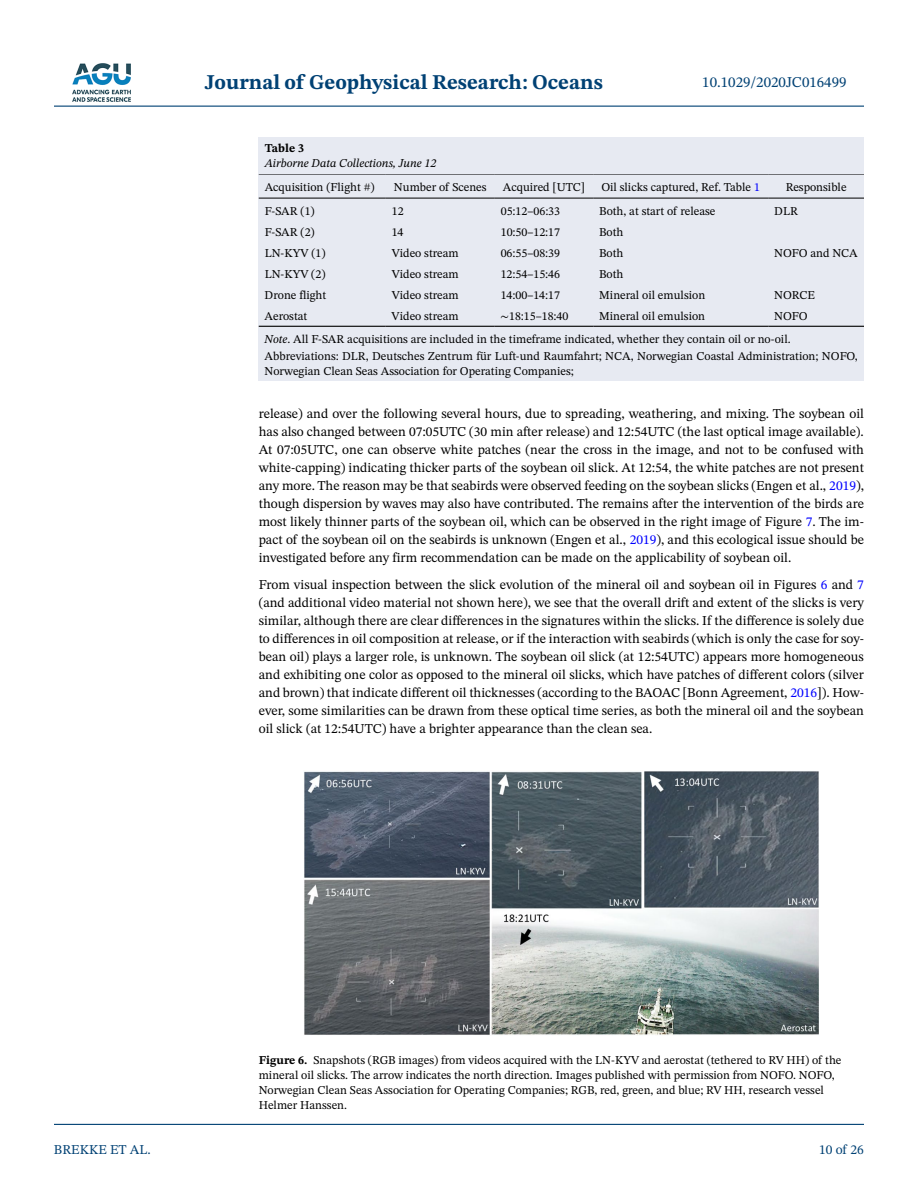
<style>
.page{position:relative;width:918px;height:1188px;background:#fff}
.page>*{position:absolute;margin:0;border:0;box-sizing:border-box;transform-origin:0 0}
.t1{font:700 21px "STIX Two Text";color:#004174}
.t2{font:15px "STIX Two Text";color:#004174}
.t3{font:13.5px/18px "STIX Two Text";color:#000;text-align:justify}
.t4{font:13.5px "STIX Two Text";color:#004174}
.t5{font:12px/15px "STIX Two Text";color:#000}
.t6{font:italic 12px "STIX Two Text";color:#000}
.t7{font:700 12px "STIX Two Text";color:#000}
.s1{color:#00f}
.s2{font-family:"STIX Two Math"}
.s3{font-style:italic}
.s4{font-weight:700}
</style>
<div class="page">
<hr style="left:54px;top:106px;width:810px;height:1px;background:#004174">
<hr style="left:54px;top:1124px;width:810px;height:1px;background:#004174">
<img style="left:72px;top:63px;width:59px;height:39px">
<div style="left:259px;top:146px;width:605px;height:235px;background:#e7eaf2"></div>
<hr style="left:259px;top:173px;width:127px;height:2px;background:#000">
<hr style="left:259px;top:198px;width:127px;height:1px;background:#000">
<hr style="left:386px;top:173px;width:109px;height:2px;background:#000">
<hr style="left:386px;top:198px;width:109px;height:1px;background:#000">
<hr style="left:495px;top:173px;width:98px;height:2px;background:#000">
<hr style="left:495px;top:198px;width:98px;height:1px;background:#000">
<hr style="left:593px;top:173px;width:175px;height:2px;background:#000">
<hr style="left:593px;top:198px;width:175px;height:1px;background:#000">
<hr style="left:768px;top:173px;width:96px;height:2px;background:#000">
<hr style="left:768px;top:198px;width:96px;height:1px;background:#000">
<hr style="left:259px;top:326px;width:127px;height:1px;background:#000">
<hr style="left:386px;top:326px;width:109px;height:1px;background:#000">
<hr style="left:495px;top:326px;width:98px;height:1px;background:#000">
<hr style="left:593px;top:326px;width:175px;height:1px;background:#000">
<hr style="left:768px;top:326px;width:96px;height:1px;background:#000">
<div style="left:259px;top:137px;width:605px;height:36px;background:#e7eaf2"></div>
<img style="left:304px;top:771px;width:515px;height:264px">
<h1 class="t1" style="left:205px;top:67px;width:399px">Journal of Geophysical Research: Oceans</h1>
<p class="t7" style="left:265px;top:140px;width:41px">Table 3</p>
<p class="t6" style="left:265px;top:155px;width:173px">Airborne Data Collections, June 12</p>
<p class="t2" style="left:702px;top:72px;width:146px">10.1029/2020JC016499</p>
<p class="t5" style="left:265px;top:179px;width:111px">Acquisition (Flight #)</p>
<p class="t5" style="left:394px;top:179px;width:94px">Number of Scenes</p>
<p class="t5" style="left:503px;top:179px;width:84px">Acquired [UTC]</p>
<p class="t5" style="left:601px;top:179px;width:160px">Oil slicks captured, Ref. Table <span class="s1">1</span></p>
<p class="t5" style="left:786px;top:179px;width:62px">Responsible</p>
<p class="t5" style="left:265px;top:203px;width:52px">F-SAR (1)</p>
<p class="t5" style="left:392px;top:203px;width:13px">12</p>
<p class="t5" style="left:501px;top:203px;width:61px">05:12–06:33</p>
<p class="t5" style="left:599px;top:203px;width:118px">Both, at start of release</p>
<p class="t5" style="left:774px;top:203px;width:25px">DLR</p>
<p class="t5" style="left:265px;top:224px;width:52px">F-SAR (2)</p>
<p class="t5" style="left:392px;top:224px;width:13px">14</p>
<p class="t5" style="left:501px;top:224px;width:61px">10:50–12:17</p>
<p class="t5" style="left:599px;top:224px;width:26px">Both</p>
<p class="t5" style="left:265px;top:245px;width:62px">LN-KYV (1)</p>
<p class="t5" style="left:392px;top:245px;width:69px">Video stream</p>
<p class="t5" style="left:501px;top:245px;width:61px">06:55–08:39</p>
<p class="t5" style="left:599px;top:245px;width:26px">Both</p>
<p class="t5" style="left:774px;top:245px;width:85px">NOFO and NCA</p>
<p class="t5" style="left:265px;top:266px;width:62px">LN-KYV (2)</p>
<p class="t5" style="left:392px;top:266px;width:69px">Video stream</p>
<p class="t5" style="left:501px;top:266px;width:61px">12:54–15:46</p>
<p class="t5" style="left:599px;top:266px;width:26px">Both</p>
<p class="t5" style="left:265px;top:288px;width:63px">Drone flight</p>
<p class="t5" style="left:392px;top:288px;width:69px">Video stream</p>
<p class="t5" style="left:501px;top:288px;width:61px">14:00–14:17</p>
<p class="t5" style="left:599px;top:288px;width:108px">Mineral oil emulsion</p>
<p class="t5" style="left:774px;top:288px;width:42px">NORCE</p>
<p class="t5" style="left:265px;top:309px;width:44px">Aerostat</p>
<p class="t5" style="left:392px;top:309px;width:69px">Video stream</p>
<p class="t5" style="left:501px;top:309px;width:69px"><span class="s2">∼</span>18:15–18:40</p>
<p class="t5" style="left:599px;top:309px;width:108px">Mineral oil emulsion</p>
<p class="t5" style="left:265px;top:305px;width:545px;line-height:22.6px;text-indent:510px">NOFO<br><span class="s3">Note</span>. All F-SAR acquisitions are included in the timeframe indicated, whether they contain oil or no-oil.</p>
<p class="t5" style="left:265px;top:349px;width:595px">Abbreviations: DLR, Deutsches Zentrum für Luft-und Raumfahrt; NCA, Norwegian Coastal Administration; NOFO,<br>Norwegian Clean Seas Association for Operating Companies;</p>
<p class="t3" style="left:259px;top:405px;width:607px">release) and over the following several hours, due to spreading, weathering, and mixing. The soybean oil has also changed between 07:05UTC (30 min after release) and 12:54UTC (the last optical image available).<br>At 07:05UTC, one can observe white patches (near the cross in the image, and not to be confused with white-capping) indicating thicker parts of the soybean oil slick. At 12:54, the white patches are not present any more. The reason may be that seabirds were observed feeding on the soybean slicks (Engen et al., <span class="s1">2019</span>), though dispersion by waves may also have contributed. The remains after the intervention of the birds are most likely thinner parts of the soybean oil, which can be observed in the right image of Figure <span class="s1">7</span>. The im&shy;pact of the soybean oil on the seabirds is unknown (Engen et al., <span class="s1">2019</span>), and this ecological issue should be investigated before any firm recommendation can be made on the applicability of soybean oil.</p>
<p class="t3" style="left:259px;top:576px;width:607px">From visual inspection between the slick evolution of the mineral oil and soybean oil in Figures <span class="s1">6</span> and <span class="s1">7 </span>(and additional video material not shown here), we see that the overall drift and extent of the slicks is very similar, although there are clear differences in the signatures within the slicks. If the difference is solely due to differences in oil composition at release, or if the interaction with seabirds (which is only the case for soy&shy;bean oil) plays a larger role, is unknown. The soybean oil slick (at 12:54UTC) appears more homogeneous and exhibiting one color as opposed to the mineral oil slicks, which have patches of different colors (silver and brown) that indicate different oil thicknesses (according to the BAOAC [Bonn Agreement, <span class="s1">2016</span>]). How&shy;ever, some similarities can be drawn from these optical time series, as both the mineral oil and the soybean oil slick (at 12:54UTC) have a brighter appearance than the clean sea.</p>
<p class="t4" style="left:54px;top:1140px;width:98px">BREKKE ET AL.</p>
<p class="t5" style="left:259px;top:1053px;width:584px"><span class="s4">Figure 6.</span> Snapshots (RGB images) from videos acquired with the LN-KYV and aerostat (tethered to RV HH) of the mineral oil slicks. The arrow indicates the north direction. Images published with permission from NOFO. NOFO, Norwegian Clean Seas Association for Operating Companies; RGB, red, green, and blue; RV HH, research vessel Helmer Hanssen.</p>
<p class="t4" style="left:819px;top:1140px;width:46px">10 of 26</p>
</div>
